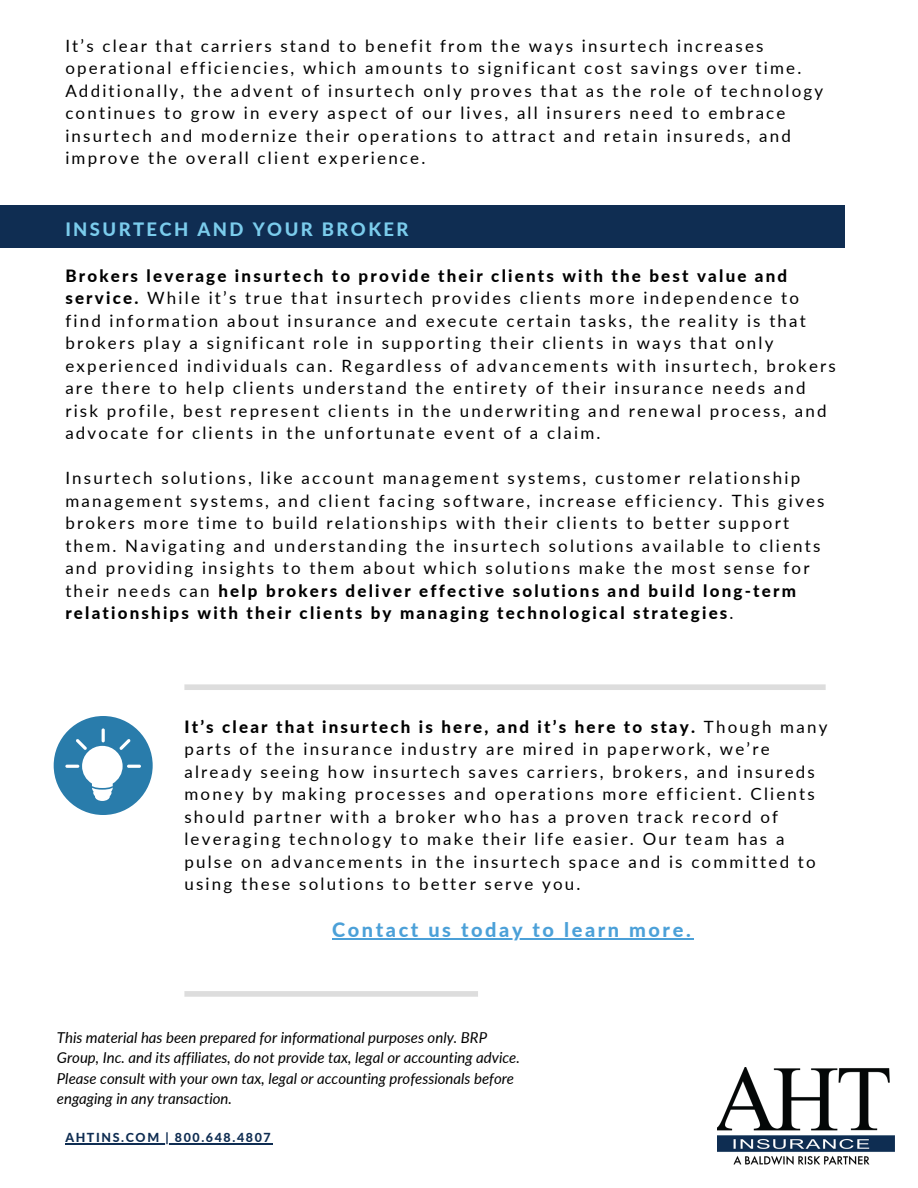
<style>
.page{position:relative;width:918px;height:1188px;background:#fff}
.page>*{position:absolute;margin:0;border:0;box-sizing:border-box;transform-origin:0 0}
.t1{font:800 19.95px "Lato";letter-spacing:.13em;color:#4ba0d8}
.t2{font:800 18.45px "Lato";letter-spacing:.13em;color:#7bccec}
.t3{font:16.95px/22.5px "Lato";letter-spacing:.13em;color:#000}
.t4{font:italic 15px/20.2px "Lato";color:#000}
.t5{font:800 12.45px "Lato";letter-spacing:.13em;color:#0f2d52}
.s1{font-weight:800}
</style>
<div class="page">
<hr style="left:65px;top:1143px;width:207px;height:1px;background:#0f2d52">
<img style="left:717px;top:1068px;width:178px;height:97px">
<div style="left:0;top:205px;width:845px;height:43px;background:#0f2d52"></div>
<div style="left:54px;top:716px;width:99px;height:99px;background:#297cab;border-radius:50%"></div>
<hr style="left:102px;top:728px;width:3px;height:14px;background:#fff;border-radius:2px">
<hr style="left:127px;top:765px;width:14px;height:3px;background:#fff;border-radius:2px">
<hr style="left:65px;top:765px;width:14px;height:3px;background:#fff;border-radius:2px">
<svg style="left:76px;top:739px;width:55px;height:62px"></svg>
<hr style="left:332px;top:938px;width:361px;height:2px;background:#4ba0d8">
<div style="left:184px;top:684px;width:642px;height:6px;background:#ddd"></div>
<div style="left:184px;top:991px;width:294px;height:6px;background:#ddd"></div>
<p class="t3" style="left:65px;top:34px;width:759px">It’s clear that carriers stand to benefit from the ways insurtech increases operational efficiencies, which amounts to significant cost savings over time.<br>Additionally, the advent of insurtech only proves that as the role of technology continues to grow in every aspect of our lives, all insurers need to embrace insurtech and modernize their operations to attract and retain insureds, and improve the overall client experience.</p>
<p class="t2" style="left:65px;top:218px;width:345px">INSURTECH AND YOUR BROKER</p>
<p class="t3" style="left:65px;top:264px;width:772px"><span class="s1">Brokers leverage insurtech to provide their clients with the best value and service.</span> While it’s true that insurtech provides clients more independence to find information about insurance and execute certain tasks, the reality is that brokers play a significant role in supporting their clients in ways that only experienced individuals can. Regardless of advancements with insurtech, brokers are there to help clients understand the entirety of their insurance needs and risk profile, best represent clients in the underwriting and renewal process, and advocate for clients in the unfortunate event of a claim.</p>
<p class="t3" style="left:65px;top:467px;width:761px">Insurtech solutions, like account management systems, customer relationship management systems, and client facing software, increase efficiency. This gives brokers more time to build relationships with their clients to better support them. Navigating and understanding the insurtech solutions available to clients and providing insights to them about which solutions make the most sense for their needs can <span class="s1">help brokers deliver effective solutions and build long-term relationships with their clients by managing technological strategies</span>.</p>
<p class="t3" style="left:184px;top:715px;width:645px"><span class="s1">It’s clear that insurtech is here, and it’s here to stay.</span> Though many parts of the insurance industry are mired in paperwork, we’re already seeing how insurtech saves carriers, brokers, and insureds money by making processes and operations more efficient. Clients should partner with a broker who has a proven track record of leveraging technology to make their life easier. Our team has a pulse on advancements in the insurtech space and is committed to using these solutions to better serve you.</p>
<p class="t1" style="left:332px;top:918px;width:360px">Contact us today to learn more.</p>
<p class="t4" style="left:57px;top:1027px;width:465px">This material has been prepared for informational purposes only. BRP Group, Inc. and its affiliates, do not provide tax, legal or accounting advice.<br>Please consult with your own tax, legal or accounting professionals before engaging in any transaction.</p>
<p class="t5" style="left:65px;top:1130px;width:207px">AHTINS.COM | 800.648.4807</p>
</div>
